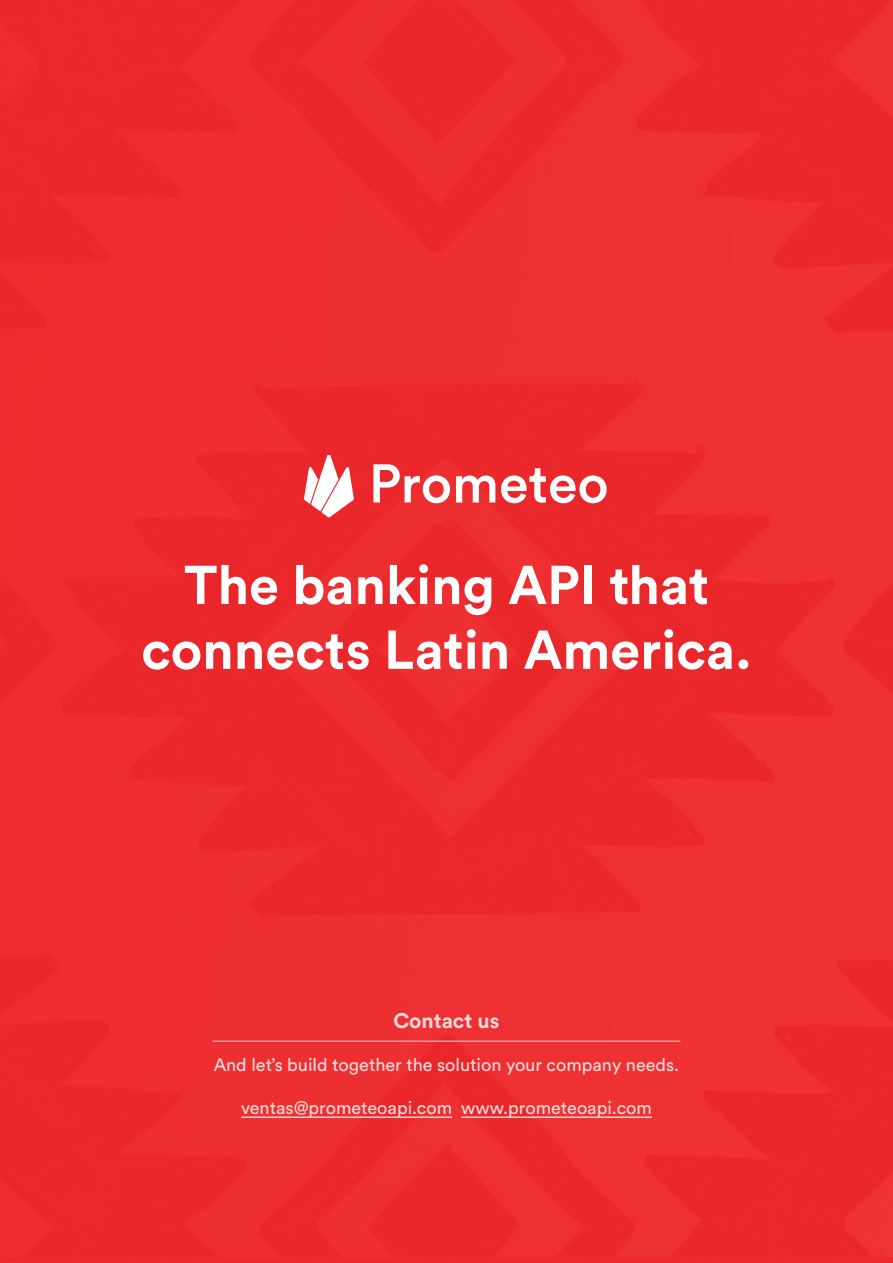
<style>
.page{position:relative;width:893px;height:1263px;background:#fff}
.page>*{position:absolute;margin:0;border:0;box-sizing:border-box;transform-origin:0 0}
.t1{font:700 54px/64.8px "Circular Std";color:#fff;text-align:center}
.t2{font:700 21px "Circular Std";color:#fcdbdb}
.t3{font:18px "Circular Std";color:#fcdbdb}
</style>
<div class="page">
<div style="left:0;top:0;width:893px;height:1257px;background:#ee2d30"></div>
<svg style="left:304px;top:455px;width:50px;height:62px"></svg>
<svg style="left:373px;top:464px;width:77px;height:39px"></svg>
<svg style="left:456px;top:475px;width:39px;height:27px"></svg>
<svg style="left:501px;top:468px;width:106px;height:35px"></svg>
<hr style="left:241px;top:1116px;width:211px;height:2px;background:#fcdbdb">
<hr style="left:461px;top:1116px;width:191px;height:2px;background:#fcdbdb">
<hr style="left:213px;top:1040px;width:467px;height:2px;background:#f5989e">
<h1 class="t1" style="left:141px;top:551px;width:612px">The banking API that connects Latin America.</h1>
<p class="t2" style="left:393px;top:1007px;width:108px">Contact us</p>
<p class="t3" style="left:214px;top:1054px;width:467px">And let’s build together the solution your company needs.</p>
<p class="t3" style="left:241px;top:1096px;width:412px">ventas@prometeoapi.com www.prometeoapi.com</p>
</div>
